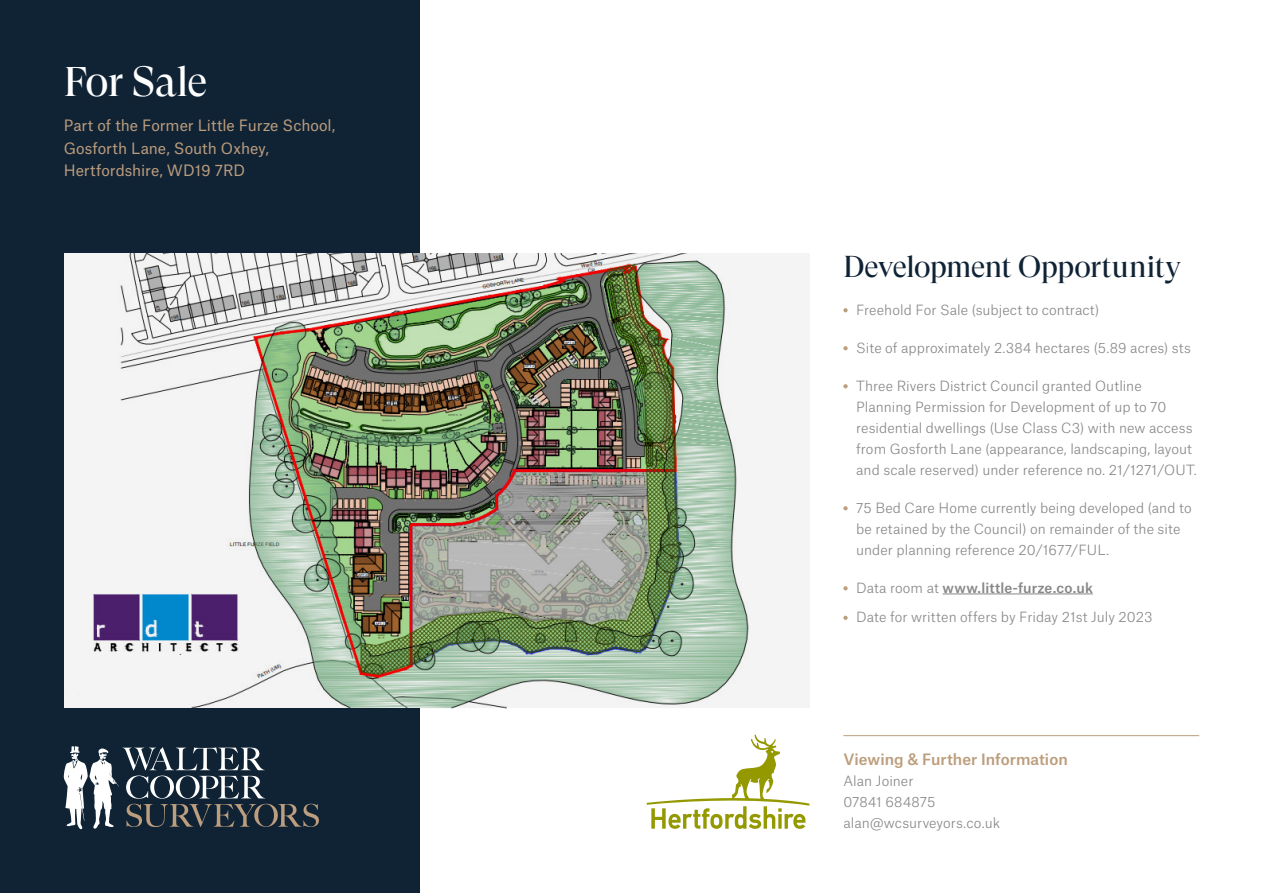
<style>
.page{position:relative;width:1263px;height:893px;background:#fff}
.page>*{position:absolute;margin:0;border:0;box-sizing:border-box;transform-origin:0 0}
.t1{font:42px "GT Super Display";letter-spacing:-.02em;color:#fff}
.t2{font:30px "GT Super Display";letter-spacing:-.02em;color:#102335}
.t3{font:15px/22.5px "Atlas Grotesk";color:#bc9d7d}
.t4{font:500 15px "Atlas Grotesk";color:#bc9d7d}
.t5{font:300 13.5px/21px "Atlas Grotesk";letter-spacing:.005em;color:#878787}
.s1{font-weight:500}
</style>
<div class="page">
<div style="left:0;top:0;width:420px;height:893px;background:#102335"></div>
<svg style="left:64px;top:746px;width:255px;height:83px"></svg>
<hr style="left:942px;top:594px;width:151px;height:1px;background:#878787">
<svg style="left:843px;top:308px;width:5px;height:4px"></svg>
<svg style="left:843px;top:346px;width:5px;height:4px"></svg>
<svg style="left:843px;top:384px;width:5px;height:4px"></svg>
<svg style="left:843px;top:506px;width:5px;height:4px"></svg>
<svg style="left:843px;top:586px;width:5px;height:4px"></svg>
<svg style="left:843px;top:616px;width:5px;height:4px"></svg>
<hr style="left:843px;top:735px;width:356px;height:1px;background:#bc9d7d">
<svg style="left:647px;top:735px;width:162px;height:94px"></svg>
<img style="left:64px;top:254px;width:745px;height:454px">
<img style="left:89px;top:593px;width:153px;height:62px">
<h1 class="t1" style="left:64px;top:59px;width:145px">For Sale</h1>
<p class="t3" style="left:64px;top:113px;width:273px">Part of the Former Little Furze School,<br>Gosforth Lane, South Oxhey,<br>Hertfordshire, WD19 7RD</p>
<h2 class="t2" style="left:843px;top:250px;width:339px">Development Opportunity</h2>
<p class="t5" style="left:856px;top:298px;width:244px">Freehold For Sale (subject to contract)</p>
<p class="t5" style="left:856px;top:336px;width:336px">Site of approximately 2.384 hectares (5.89 acres) sts</p>
<p class="t5" style="left:856px;top:374px;width:342px">Three Rivers District Council granted Outline Planning Permission for Development of up to 70 residential dwellings (Use Class C3) with new access from Gosforth Lane (appearance, landscaping, layout and scale reserved) under reference no. 21/1271/OUT.</p>
<p class="t5" style="left:856px;top:496px;width:337px">75 Bed Care Home currently being developed (and to be retained by the Council) on remainder of the site under planning reference 20/1677/FUL.</p>
<p class="t5" style="left:856px;top:571px;width:298px;line-height:29.5px">Data room at <span class="s1">www.little-furze.co.uk<br></span>Date for written offers by Friday 21st July 2023</p>
<p class="t4" style="left:843px;top:747px;width:226px">Viewing &amp; Further Information</p>
<p class="t5" style="left:843px;top:769px;width:158px">Alan Joiner<br>07841 684875 alan@wcsurveyors.co.uk</p>
</div>
